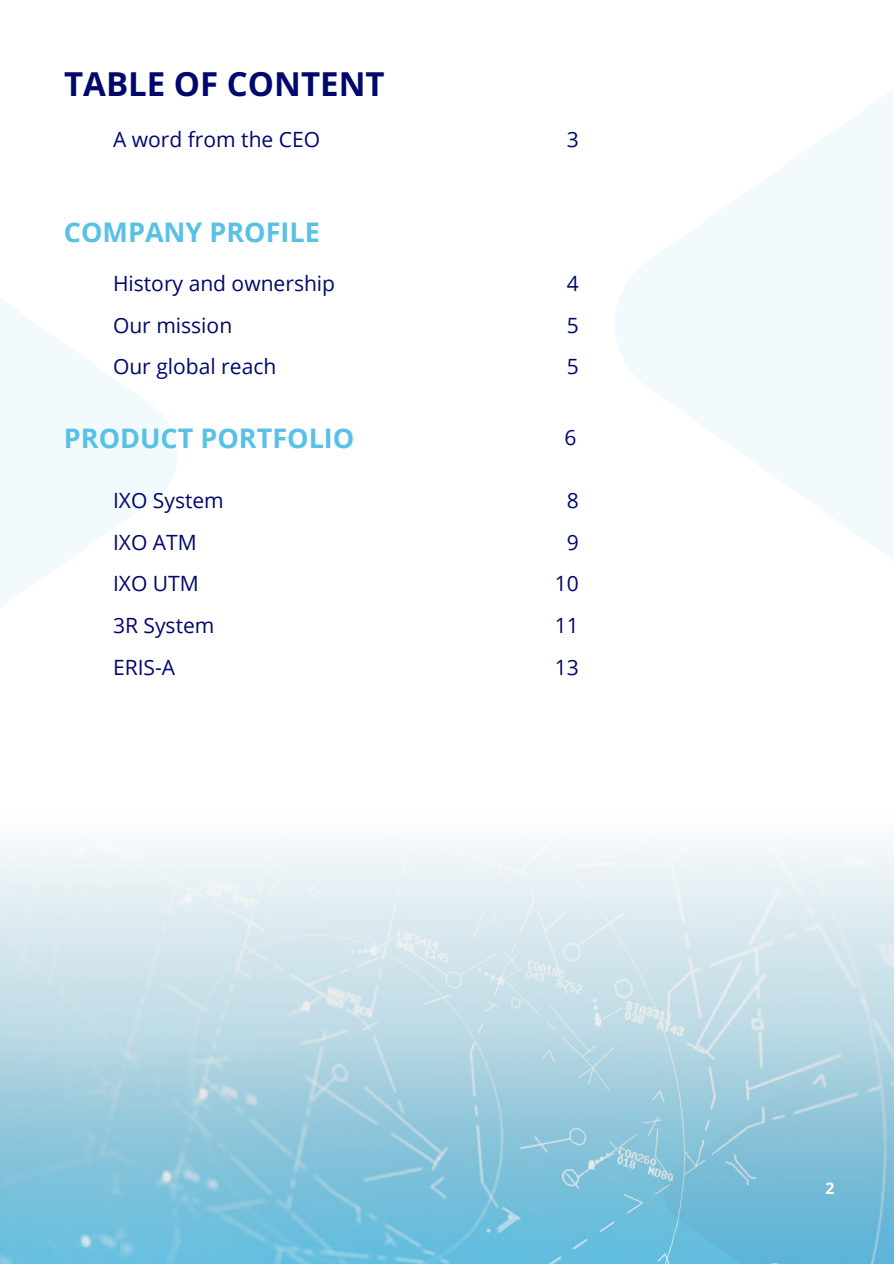
<style>
.page{position:relative;width:894px;height:1264px;background:#fff}
.page>*{position:absolute;margin:0;border:0;box-sizing:border-box;transform-origin:0 0}
.t1{font:700 33px "Open Sans";color:#00086d}
.t2{font:700 27px "Open Sans";color:#59c0e6}
.t3{font:21px/41.7px "Open Sans";color:#00086d}
.t4{font:700 15.75px "Open Sans";color:#fff}
</style>
<div class="page">
<svg style="left:0;top:842px;width:893px;height:421px;background:#afd6e4"></svg>
<svg style="left:0;top:299px;width:178px;height:308px;fill:#f3fafd"></svg>
<svg style="left:615px;top:90px;width:278px;height:470px;fill:#f3fafd"></svg>
<p class="t1" style="left:64px;top:61px;width:322px">TABLE OF CONTENT</p>
<h2 class="t3" style="left:113px;top:118px;width:209px">A word from the CEO</h2>
<p class="t3" style="left:566px;top:118px;width:14px">3</p>
<p class="t2" style="left:64px;top:213px;width:257px">COMPANY PROFILE</p>
<p class="t3" style="left:113px;top:262px;width:224px">History and ownership</p>
<p class="t3" style="left:113px;top:303px;width:121px">Our mission</p>
<h2 class="t3" style="left:113px;top:345px;width:165px">Our global reach</h2>
<p class="t2" style="left:64px;top:419px;width:292px">PRODUCT PORTFOLIO</p>
<p class="t3" style="left:113px;top:479px;width:112px">IXO System</p>
<p class="t3" style="left:113px;top:520px;width:85px">IXO ATM</p>
<p class="t3" style="left:113px;top:562px;width:87px">IXO UTM</p>
<p class="t3" style="left:113px;top:604px;width:103px">3R System</p>
<p class="t3" style="left:113px;top:645px;width:64px">ERIS-A</p>
<p class="t3" style="left:566px;top:262px;width:14px">4</p>
<p class="t3" style="left:566px;top:303px;width:14px">5</p>
<p class="t3" style="left:566px;top:345px;width:14px">5</p>
<p class="t3" style="left:564px;top:416px;width:14px">6</p>
<p class="t3" style="left:566px;top:479px;width:14px">8</p>
<p class="t3" style="left:566px;top:520px;width:14px">9</p>
<p class="t3" style="left:554px;top:562px;width:26px">10<br>11</p>
<p class="t3" style="left:554px;top:645px;width:26px">13</p>
<p class="t4" style="left:825px;top:1176px;width:11px">2</p>
</div>
